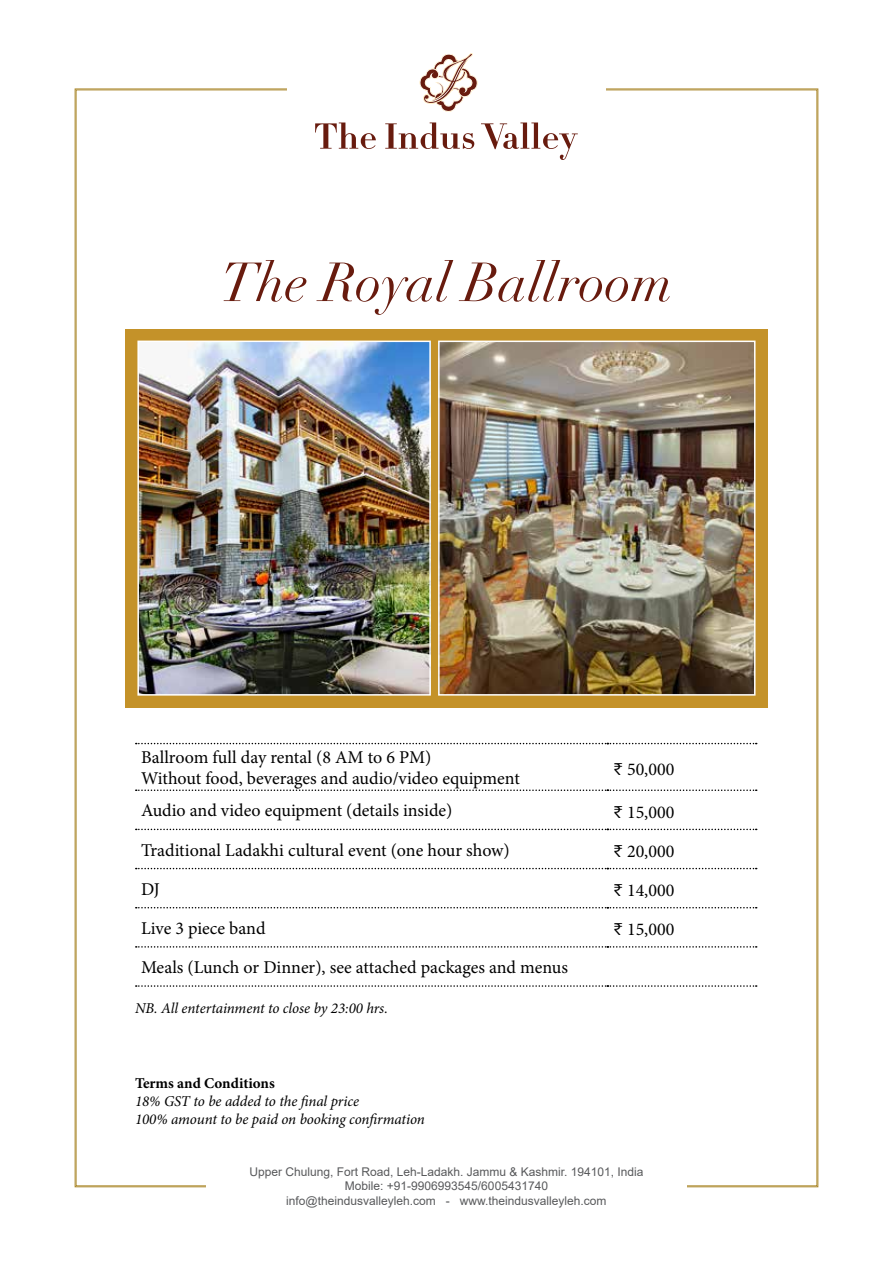
<style>
.page{position:relative;width:893px;height:1263px;background:#fff}
.page>*{position:absolute;margin:0;border:0;box-sizing:border-box;transform-origin:0 0}
.t1{font:italic 54px "Didot LT Std";color:#681b0e}
.t2{font:18px/21.6px "Minion Pro";color:#000}
.t3{font:italic 15px/18px "Minion Pro";letter-spacing:-.005em;color:#000}
.t4{font:700 15px "Minion Pro";color:#000}
.t5{font:12px/14.4px "Arial";color:#58595b;text-align:center}
.s1{font-family:"Myriad Pro"}
</style>
<div class="page">
<img style="left:74px;top:88px;width:745px;height:1099px">
<div style="left:206px;top:1167px;width:481px;height:60px;background:#fff"></div>
<div style="left:287px;top:35px;width:319px;height:127px;background:#fff"></div>
<svg style="left:420px;top:53px;width:57px;height:59px"></svg>
<svg style="left:315px;top:123px;width:61px;height:26px"></svg>
<svg style="left:385px;top:122px;width:89px;height:27px"></svg>
<svg style="left:481px;top:123px;width:97px;height:37px"></svg>
<h1 class="t1" style="left:220px;top:250px;width:453px">The Royal Ballroom</h1>
<p class="t2" style="left:141px;top:746px;width:380px">Ballroom full day rental (8 AM to 6 PM)<br>Without food, beverages and audio/video equipment</p>
<p class="t2" style="left:613px;top:758px;width:62px"><span class="s1">₹</span> 50,000</p>
<p class="t2" style="left:141px;top:800px;width:313px">Audio and video equipment (details inside)</p>
<p class="t2" style="left:613px;top:801px;width:62px"><span class="s1">₹</span> 15,000</p>
<p class="t2" style="left:141px;top:839px;width:370px">Traditional Ladakhi cultural event (one hour show)</p>
<p class="t2" style="left:613px;top:840px;width:62px"><span class="s1">₹</span> 20,000</p>
<p class="t2" style="left:141px;top:878px;width:20px">DJ</p>
<p class="t2" style="left:613px;top:879px;width:62px"><span class="s1">₹</span> 14,000</p>
<p class="t2" style="left:141px;top:917px;width:126px">Live 3 piece band</p>
<p class="t2" style="left:613px;top:919px;width:62px"><span class="s1">₹</span> 15,000</p>
<p class="t2" style="left:141px;top:956px;width:429px">Meals (Lunch or Dinner), see attached packages and menus</p>
<p class="t3" style="left:135px;top:999px;width:254px">NB. All entertainment to close by 23:00 hrs.</p>
<p class="t4" style="left:135px;top:1073px;width:141px">Terms and Conditions</p>
<p class="t3" style="left:135px;top:1092px;width:291px">18% GST to be added to the final price<br>100% amount to be paid on booking confirmation</p>
<p class="t5" style="left:249px;top:1164px;width:396px">Upper Chulung, Fort Road, Leh-Ladakh. Jammu &amp; Kashmir. 194101, India<br>Mobile: +91-9906993545/6005431740<br>info@theindusvalleyleh.com - www.theindusvalleyleh.com</p>
</div>
